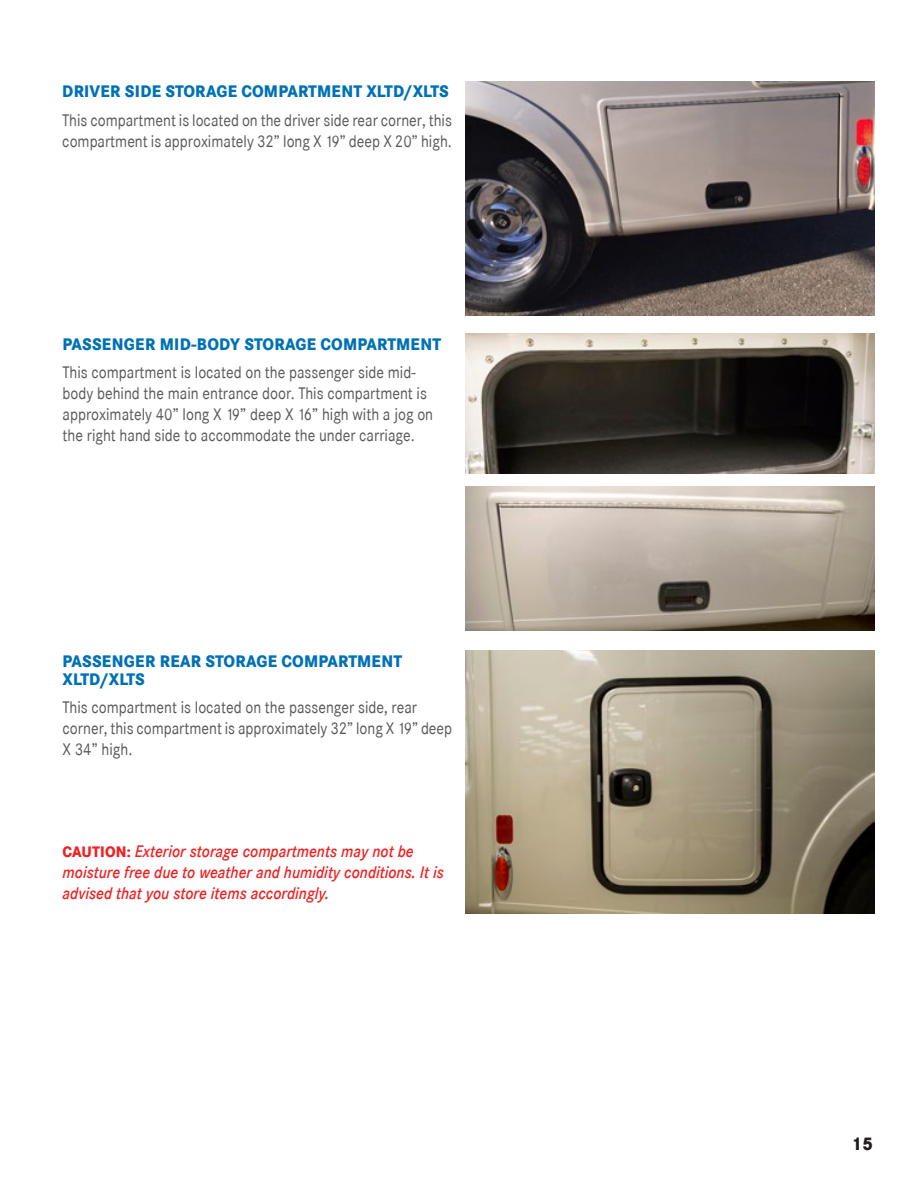
<style>
.page{position:relative;width:918px;height:1188px;background:#fff}
.page>*{position:absolute;margin:0;border:0;box-sizing:border-box;transform-origin:0 0}
.t1{font:800 18px "Corporate SBQ";color:#231f20;scale:.9 1}
.Indented_H2{font:16.5px/21px "Corporate SBQ";color:#57585a;scale:.9 1}
.Indented_H2-2{font:italic 500 16.5px/21px "Corporate SBQ";color:#ee2123;scale:.9 1}
.Indented_H2-3{font:800 16.5px "Corporate SBQ";letter-spacing:.01em;color:#0071b5;scale:.9 1}
.s1{font-weight:800;font-style:normal;font-size:15px}
</style>
<div class="page">
<img style="left:466px;top:487px;width:409px;height:144px">
<img style="left:466px;top:333px;width:409px;height:141px">
<img style="left:465px;top:82px;width:409px;height:233px">
<img style="left:466px;top:650px;width:408px;height:263px">
<p class="Indented_H2-3" style="left:62px;top:81px;width:431px">DRIVER SIDE STORAGE COMPARTMENT XLTD/XLTS</p>
<p class="Indented_H2" style="left:62px;top:110px;width:434px">This compartment is located on the driver side rear corner, this compartment is approximately 32” long X 19” deep X 20” high.</p>
<p class="Indented_H2-3" style="left:63px;top:333px;width:422px">PASSENGER MID-BODY STORAGE COMPARTMENT</p>
<p class="Indented_H2" style="left:63px;top:362px;width:413px">This compartment is located on the passenger side mid&shy;body behind the main entrance door. This compartment is approximately 40” long X 19” deep X 16” high with a jog on</p>
<p class="Indented_H2" style="left:63px;top:425px;width:393px">the right hand side to accommodate the under carriage.</p>
<p class="Indented_H2-3" style="left:63px;top:650px;width:379px">PASSENGER REAR STORAGE COMPARTMENT</p>
<p class="Indented_H2-3" style="left:63px;top:668px;width:93px">XLTD/XLTS</p>
<p class="Indented_H2" style="left:63px;top:697px;width:434px">This compartment is located on the passenger side, rear corner, this compartment is approximately 32” long X 19” deep<br>X 34” high.</p>
<p class="Indented_H2-2" style="left:63px;top:841px;width:425px"><span class="s1">CAUTION:</span> Exterior storage compartments may not be moisture free due to weather and humidity conditions. It is advised that you store items accordingly.</p>
<p class="t1" style="left:852px;top:1132px;width:25px">15</p>
</div>
